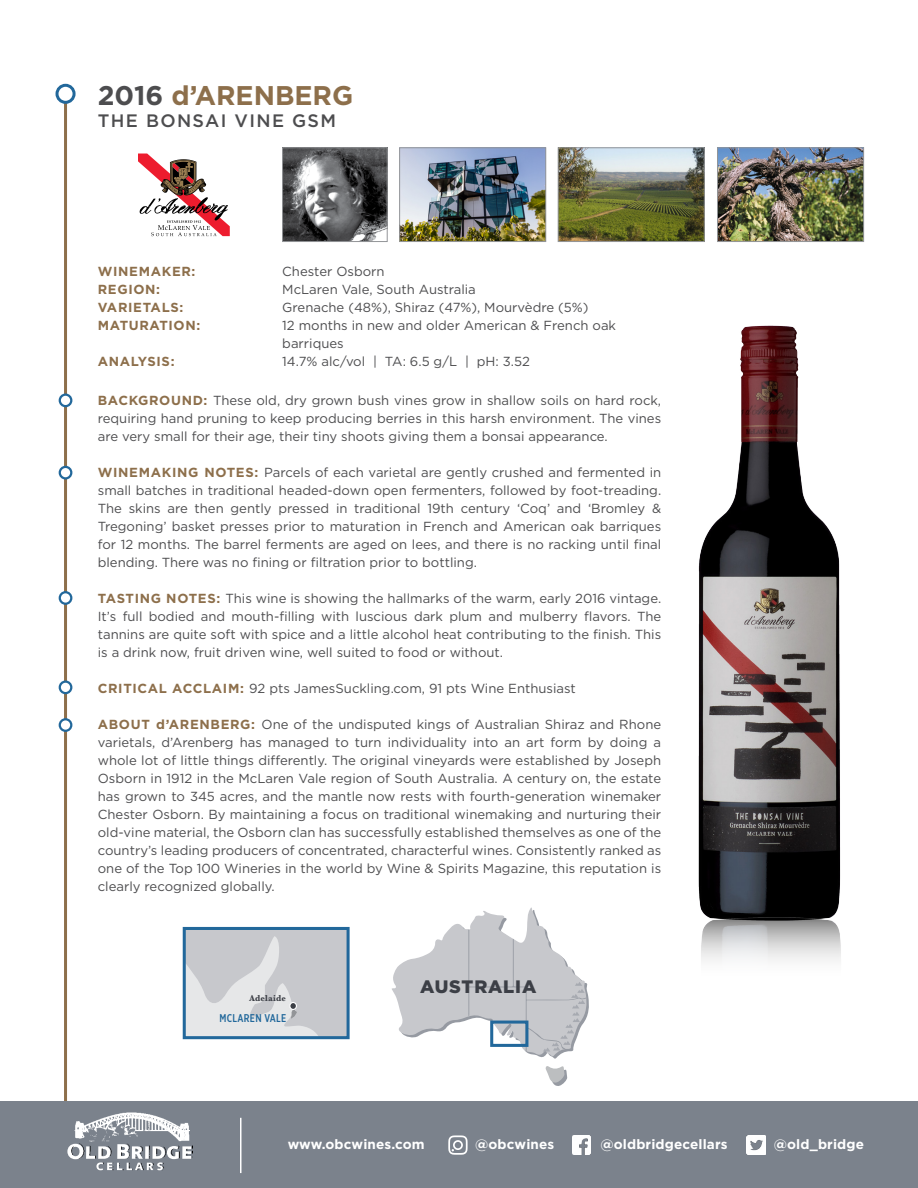
<style>
.page{position:relative;width:918px;height:1188px;background:#fff}
.page>*{position:absolute;margin:0;border:0;box-sizing:border-box;transform-origin:0 0}
.t1{font:700 27px "Gotham";color:#8d6f4b}
.t2{font:500 18px "Gotham";letter-spacing:.075em;color:#4d4d4f}
.t3{font:900 18px "Gotham";letter-spacing:.05em;color:#3c3f46}
.t4{font:700 13.5px "Gotham";letter-spacing:.01em;color:#fff}
.t5{font:13.2px/18px "Gotham";color:#4d4d4f;text-align:justify}
.t6{font:700 13.2px "Gotham";letter-spacing:.05em;color:#8d6f4b}
.t7{font:500 11.25px "Gotham X Narrow";letter-spacing:.025em;color:#22689b}
.t8{font:700 9px "Baskerville";letter-spacing:.025em;color:#3c3f46;scale:.94 1}
.s1{color:#4d4d4f}
.s2{font-weight:700;color:#8d6f4b}
</style>
<div class="page">
<img style="left:698px;top:325px;width:143px;height:578px">
<img style="left:700px;top:903px;width:141px;height:58px">
<hr style="left:64px;top:85px;width:3px;height:1026px;background:#8d6f4b">
<img style="left:284px;top:149px;width:102px;height:91px">
<div style="left:282px;top:147px;width:106px;height:95px;border:1px solid #939598"></div>
<img style="left:560px;top:149px;width:143px;height:91px">
<div style="left:558px;top:147px;width:147px;height:95px;border:1px solid #939598"></div>
<img style="left:401px;top:149px;width:143px;height:91px">
<div style="left:399px;top:147px;width:147px;height:95px;border:1px solid #939598"></div>
<div style="left:57px;top:85px;width:17px;height:17px;background:#fff;border-radius:50%"></div>
<div style="left:56px;top:84px;width:20px;height:20px;border:3px solid #22689b;border-radius:50%"></div>
<img style="left:719px;top:149px;width:143px;height:91px">
<div style="left:717px;top:147px;width:147px;height:95px;border:1px solid #939598"></div>
<div style="left:60px;top:467px;width:11px;height:11px;background:#fff;border-radius:50%"></div>
<div style="left:59px;top:466px;width:13px;height:14px;border:2px solid #22689b;border-radius:50%"></div>
<div style="left:60px;top:682px;width:11px;height:11px;background:#fff;border-radius:50%"></div>
<div style="left:59px;top:680px;width:13px;height:14px;border:2px solid #22689b;border-radius:50%"></div>
<div style="left:60px;top:719px;width:11px;height:12px;background:#fff;border-radius:50%"></div>
<div style="left:59px;top:718px;width:13px;height:14px;border:2px solid #22689b;border-radius:50%"></div>
<div style="left:60px;top:395px;width:11px;height:11px;background:#fff;border-radius:50%"></div>
<div style="left:59px;top:394px;width:13px;height:13px;border:2px solid #22689b;border-radius:50%"></div>
<div style="left:60px;top:592px;width:11px;height:12px;background:#fff;border-radius:50%"></div>
<div style="left:59px;top:591px;width:13px;height:14px;border:2px solid #22689b;border-radius:50%"></div>
<svg style="left:187px;top:931px;width:159px;height:104px;background:#d1d2d5"></svg>
<div style="left:183px;top:927px;width:167px;height:112px;border:3px solid #22689b"></div>
<div style="left:290px;top:1002px;width:6px;height:7px;background:#3c3f46;border-radius:50%"></div>
<div style="left:289px;top:1002px;width:8px;height:8px;border:1px solid #fff;border-radius:50%"></div>
<svg style="left:545px;top:1066px;width:22px;height:20px"></svg>
<svg style="left:392px;top:908px;width:197px;height:151px"></svg>
<div style="left:0;top:1102px;width:918px;height:86px;background:#7b828c"></div>
<img style="left:572px;top:1136px;width:19px;height:18px">
<img style="left:747px;top:1135px;width:19px;height:20px">
<svg style="left:448px;top:1135px;width:20px;height:20px"></svg>
<svg style="left:67px;top:1145px;width:4px;height:13px"></svg>
<img style="left:74px;top:1112px;width:115px;height:30px">
<img style="left:71px;top:1144px;width:122px;height:27px">
<hr style="left:240px;top:1118px;width:2px;height:55px;background:#fff">
<svg style="left:138px;top:154px;width:92px;height:82px"></svg>
<h1 class="t1" style="left:98px;top:79px;width:257px"><span class="s1">2016</span> d’ARENBERG</h1>
<h2 class="t2" style="left:98px;top:110px;width:240px">THE BONSAI VINE GSM</h2>
<p class="t6" style="left:98px;top:263px;width:99px">WINEMAKER:</p>
<p class="t5" style="left:282px;top:262px;width:104px">Chester Osborn</p>
<p class="t6" style="left:98px;top:281px;width:64px">REGION:</p>
<p class="t5" style="left:282px;top:280px;width:195px">McLaren Vale, South Australia</p>
<p class="t6" style="left:98px;top:299px;width:87px">VARIETALS:</p>
<p class="t5" style="left:282px;top:298px;width:308px">Grenache (48%), Shiraz (47%), Mourvèdre (5%)</p>
<p class="t6" style="left:98px;top:317px;width:104px">MATURATION:</p>
<p class="t5" style="left:282px;top:316px;width:335px">12 months in new and older American &amp; French oak barriques</p>
<p class="t6" style="left:98px;top:353px;width:78px">ANALYSIS:</p>
<p class="t5" style="left:282px;top:352px;width:249px">14.7% alc/vol | TA: 6.5 g/L | pH: 3.52</p>
<p class="t5" style="left:98px;top:391px;width:565px"><span class="s2">BACKGROUND:</span> These old, dry grown bush vines grow in shallow soils on hard rock, requiring hand pruning to keep producing berries in this harsh environment. The vines are very small for their age, their tiny shoots giving them a bonsai appearance.</p>
<p class="t5" style="left:98px;top:463px;width:565px"><span class="s2">WINEMAKING NOTES:</span> Parcels of each varietal are gently crushed and fermented in small batches in traditional headed-down open fermenters, followed by foot-treading.<br>The skins are then gently pressed in traditional 19th century ‘Coq’ and ‘Bromley &amp; Tregoning’ basket presses prior to maturation in French and American oak barriques for 12 months. The barrel ferments are aged on lees, and there is no racking until final blending. There was no fining or filtration prior to bottling.</p>
<p class="t5" style="left:98px;top:589px;width:565px"><span class="s2">TASTING NOTES:</span> This wine is showing the hallmarks of the warm, early 2016 vintage.<br>It’s full bodied and mouth-filling with luscious dark plum and mulberry flavors. The tannins are quite soft with spice and a little alcohol heat contributing to the finish. This is a drink now, fruit driven wine, well suited to food or without.</p>
<p class="t5" style="left:98px;top:679px;width:480px"><span class="s2">CRITICAL ACCLAIM:</span> 92 pts JamesSuckling.com, 91 pts Wine Enthusiast</p>
<p class="t5" style="left:98px;top:715px;width:565px"><span class="s2">ABOUT d’ARENBERG:</span> One of the undisputed kings of Australian Shiraz and Rhone varietals, d’Arenberg has managed to turn individuality into an art form by doing a whole lot of little things differently. The original vineyards were established by Joseph Osborn in 1912 in the McLaren Vale region of South Australia. A century on, the estate has grown to 345 acres, and the mantle now rests with fourth-generation winemaker Chester Osborn. By maintaining a focus on traditional winemaking and nurturing their old-vine material, the Osborn clan has successfully established themselves as one of the country’s leading producers of concentrated, characterful wines. Consistently ranked as one of the Top 100 Wineries in the world by Wine &amp; Spirits Magazine, this reputation is clearly recognized globally.</p>
<p class="t8" style="left:250px;top:992px;width:40px">Adelaide</p>
<p class="t7" style="left:220px;top:1012px;width:68px">MCLAREN VALE</p>
<h2 class="t3" style="left:420px;top:974px;width:118px">AUSTRALIA</h2>
<p class="t4" style="left:288px;top:1136px;width:139px">www.obcwines.com</p>
<p class="t4" style="left:475px;top:1136px;width:81px">@obcwines</p>
<p class="t4" style="left:600px;top:1136px;width:129px">@oldbridgecellars</p>
<p class="t4" style="left:774px;top:1136px;width:92px">@old_bridge</p>
</div>
